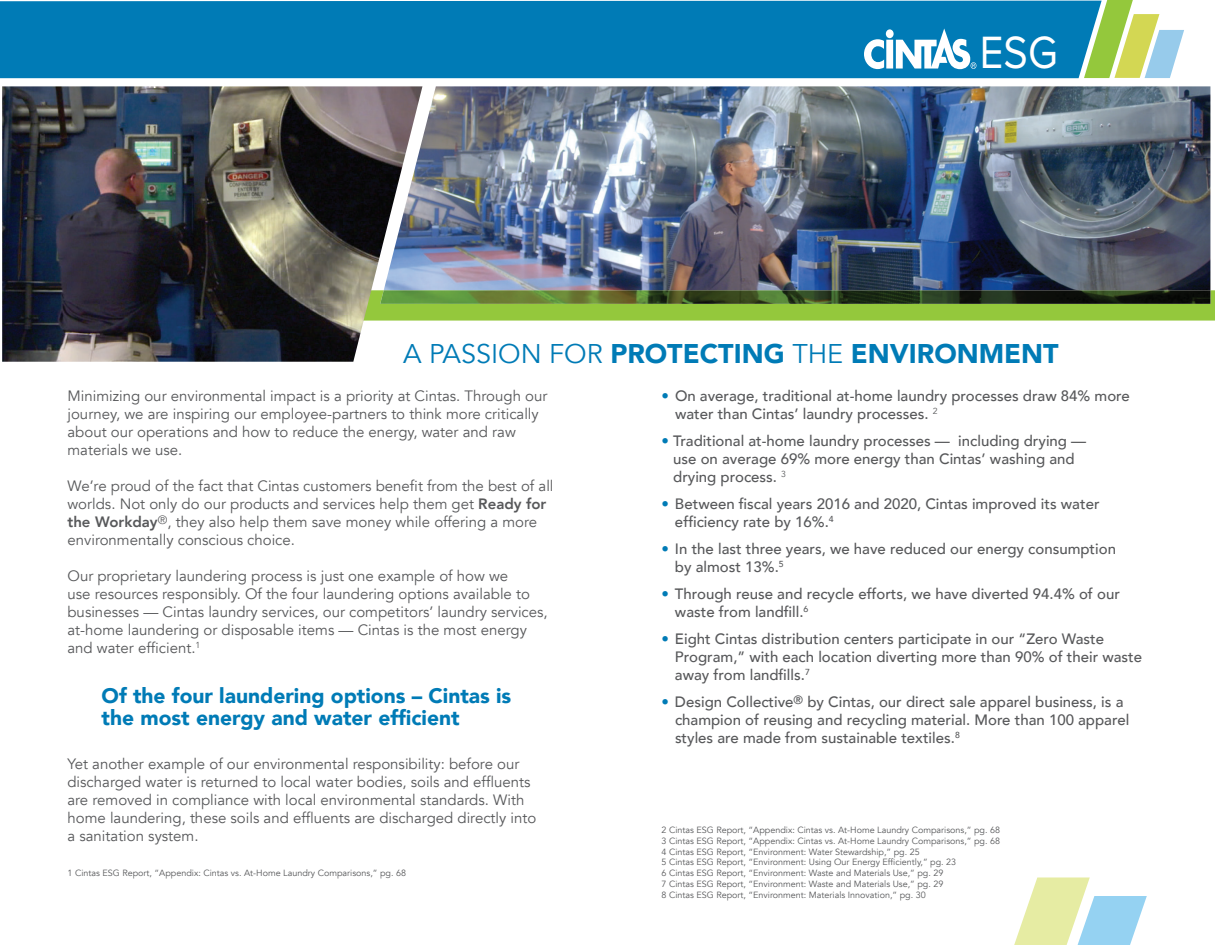
<style>
.page{position:relative;width:1215px;height:945px;background:#fff}
.page>*{position:absolute;margin:0;border:0;box-sizing:border-box;transform-origin:0 0}
.t1{font:46.95px "Proxima Nova";color:#fff;scale:.89 1}
.t2{font:900 27px "Avenir";color:#007bb6}
.t3{font:900 21px "Avenir";color:#007bb6}
.t4{font:15px/18px "Avenir";color:#57585a}
.t5{font:500 15px/18px "Avenir";color:#57585a}
.t6{font:9px "Avenir";color:#57585a}
.s1{font-weight:400}
.s2{font-weight:800}
.s3{color:#007bb6}
</style>
<div class="page">
<div style="left:0;top:1px;width:1084px;height:77px;background:#007bb6"></div>
<svg style="left:864px;top:28px;width:112px;height:41px"></svg>
<svg style="left:1084px;top:0;width:100px;height:78px"></svg>
<svg style="left:1014px;top:878px;width:133px;height:67px"></svg>
<img style="left:422px;top:86px;width:788px;height:204px">
<div style="left:422px;top:290px;width:793px;height:31px;background:#94c83c"></div>
<img style="left:422px;top:290px;width:788px;height:14px">
<img style="left:2px;top:86px;width:420px;height:276px">
<h1 class="t1" style="left:980px;top:26px;width:89px">ESG</h1>
<p class="t2" style="left:403px;top:330px;width:657px"><span class="s1">A PASSION FOR</span> PROTECTING <span class="s1">THE</span> ENVIRONMENT</p>
<p class="t4" style="left:68px;top:387px;width:481px">Minimizing our environmental impact is a priority at Cintas. Through our journey, we are inspiring our employee-partners to think more critically about our operations and how to reduce the energy, water and raw materials we use.</p>
<p class="t4" style="left:68px;top:477px;width:488px">We’re proud of the fact that Cintas customers benefit from the best of all worlds. Not only do our products and services help them get <span class="s2">Ready for the Workday</span><sup>®</sup>, they also help them save money while offering a more environmentally conscious choice.</p>
<p class="t4" style="left:68px;top:567px;width:482px">Our proprietary laundering process is just one example of how we<br>use resources responsibly. Of the four laundering options available to businesses — Cintas laundry services, our competitors’ laundry services, at-home laundering or disposable items — Cintas is the most energy and water efficient.<sup>1</sup></p>
<p class="t3" style="left:102px;top:678px;width:411px">Of the four laundering options – Cintas is</p>
<p class="t3" style="left:102px;top:700px;width:360px">the most energy and water efficient</p>
<p class="t5" style="left:675px;top:386px;width:456px;text-indent:-14px"><span class="s3">•</span> On average, traditional at-home laundry processes draw 84% more water than Cintas’ laundry processes. <sup>2</sup></p>
<p class="t5" style="left:673px;top:431px;width:415px;text-indent:-12px"><span class="s3">•</span> Traditional at-home laundry processes — including drying — use on average 69% more energy than Cintas’ washing and drying process. <sup>3</sup></p>
<p class="t5" style="left:675px;top:494px;width:426px;text-indent:-14px"><span class="s3">•</span> Between fiscal years 2016 and 2020, Cintas improved its water efficiency rate by 16%.<sup>4</sup></p>
<p class="t5" style="left:675px;top:539px;width:443px;text-indent:-14px"><span class="s3">•</span> In the last three years, we have reduced our energy consumption by almost 13%.<sup>5</sup></p>
<p class="t5" style="left:675px;top:584px;width:446px;text-indent:-14px"><span class="s3">•</span> Through reuse and recycle efforts, we have diverted 94.4% of our waste from landfill.<sup>6</sup></p>
<p class="t5" style="left:675px;top:629px;width:469px;text-indent:-14px"><span class="s3">•</span> Eight Cintas distribution centers participate in our “Zero Waste<br>Program,” with each location diverting more than 90% of their waste away from landfills.<sup>7</sup></p>
<p class="t5" style="left:675px;top:692px;width:456px;text-indent:-14px"><span class="s3">•</span> Design Collective<sup>®</sup> by Cintas, our direct sale apparel business, is a champion of reusing and recycling material. More than 100 apparel styles are made from sustainable textiles.<sup>8</sup></p>
<p class="t4" style="left:68px;top:755px;width:470px">Yet another example of our environmental responsibility: before our discharged water is returned to local water bodies, soils and effluents are removed in compliance with local environmental standards. With home laundering, these soils and effluents are discharged directly into a sanitation system.</p>
<p class="t6" style="left:68px;top:868px;width:340px">1 Cintas ESG Report, “Appendix: Cintas vs. At-Home Laundry Comparisons,” pg. 68</p>
<p class="t6" style="left:662px;top:825px;width:340px">2 Cintas ESG Report, “Appendix: Cintas vs. At-Home Laundry Comparisons,” pg. 68</p>
<p class="t6" style="left:662px;top:835px;width:340px">3 Cintas ESG Report, “Appendix: Cintas vs. At-Home Laundry Comparisons,” pg. 68</p>
<p class="t6" style="left:662px;top:846px;width:260px">4 Cintas ESG Report, “Environment: Water Stewardship,” pg. 25</p>
<p class="t6" style="left:662px;top:857px;width:296px">5 Cintas ESG Report, “Environment: Using Our Energy Efficiently,” pg. 23</p>
<p class="t6" style="left:662px;top:868px;width:283px">6 Cintas ESG Report, “Environment: Waste and Materials Use,” pg. 29</p>
<p class="t6" style="left:662px;top:879px;width:283px">7 Cintas ESG Report, “Environment: Waste and Materials Use,” pg. 29</p>
<p class="t6" style="left:662px;top:889px;width:266px">8 Cintas ESG Report, “Environment: Materials Innovation,” pg. 30</p>
</div>
